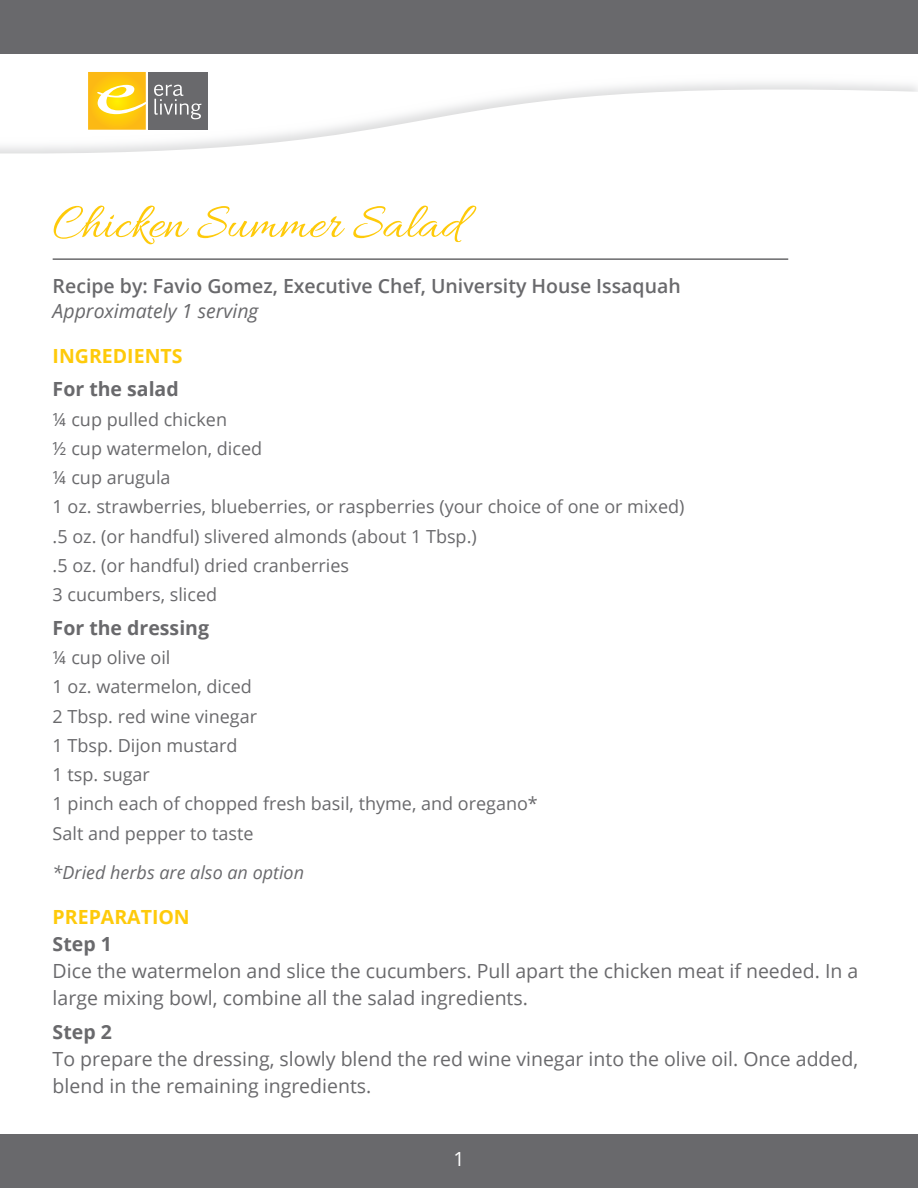
<style>
.page{position:relative;width:918px;height:1188px;background:#fff}
.page>*{position:absolute;margin:0;border:0;box-sizing:border-box;transform-origin:0 0}
.t1{font:51px "Allura";color:#feca0a}
.t2{font:19.5px/27px "Open Sans";color:#69696c}
.t3{font:600 19.5px "Open Sans";color:#69696c}
.t4{font:700 19.5px "Open Sans";color:#69696c}
.t5{font:700 19.5px "Open Sans";color:#feca0a}
.t6{font:italic 19.5px "Open Sans";color:#69696c}
.t7{font:19.5px "Open Sans";color:#fff}
.t8{font:18px/29.2px "Open Sans";color:#69696c}
.t9{font:italic 18px "Open Sans";color:#69696c}
</style>
<div class="page">
<div style="left:0;top:0;width:918px;height:54px;background:#69696c"></div>
<div style="left:0;top:1134px;width:918px;height:54px;background:#69696c"></div>
<svg style="left:0;top:82px;width:918px;height:178px"></svg>
<hr style="left:53px;top:258px;width:735px;height:2px;background:#69696c">
<svg style="left:146px;top:72px;width:3px;height:58px"></svg>
<svg style="left:88px;top:72px;width:58px;height:58px;background:#fdcd31"></svg>
<div style="left:149px;top:72px;width:59px;height:58px;background:#69696c"></div>
<svg style="left:154px;top:85px;width:47px;height:34px"></svg>
<h1 class="t1" style="left:53px;top:195px;width:409px">Chicken Summer Salad</h1>
<p class="t3" style="left:53px;top:272px;width:630px">Recipe by: Favio Gomez, Executive Chef, University House Issaquah</p>
<p class="t6" style="left:53px;top:298px;width:207px">Approximately 1 serving</p>
<p class="t5" style="left:53px;top:342px;width:131px">INGREDIENTS</p>
<p class="t4" style="left:53px;top:376px;width:128px">For the salad</p>
<p class="t8" style="left:53px;top:404px;width:633px">¼ cup pulled chicken<br>½ cup watermelon, diced<br>¼ cup arugula<br>1 oz. strawberries, blueberries, or raspberries (your choice of one or mixed) .5 oz. (or handful) slivered almonds (about 1 Tbsp.)<br>.5 oz. (or handful) dried cranberries<br>3 cucumbers, sliced</p>
<p class="t4" style="left:53px;top:614px;width:158px">For the dressing</p>
<p class="t8" style="left:53px;top:643px;width:487px">¼ cup olive oil<br>1 oz. watermelon, diced<br>2 Tbsp. red wine vinegar<br>1 Tbsp. Dijon mustard<br>1 tsp. sugar<br>1 pinch each of chopped fresh basil, thyme, and oregano*<br>Salt and pepper to taste</p>
<p class="t9" style="left:53px;top:860px;width:253px">*Dried herbs are also an option</p>
<p class="t5" style="left:53px;top:904px;width:139px">PREPARATION</p>
<p class="t4" style="left:53px;top:931px;width:61px">Step 1</p>
<p class="t2" style="left:53px;top:957px;width:807px">Dice the watermelon and slice the cucumbers. Pull apart the chicken meat if needed. In a large mixing bowl, combine all the salad ingredients.</p>
<p class="t4" style="left:53px;top:1018px;width:61px">Step 2</p>
<p class="t2" style="left:53px;top:1045px;width:807px">To prepare the dressing, slowly blend the red wine vinegar into the olive oil. Once added, blend in the remaining ingredients.</p>
<p class="t7" style="left:453px;top:1145px;width:13px">1</p>
</div>
